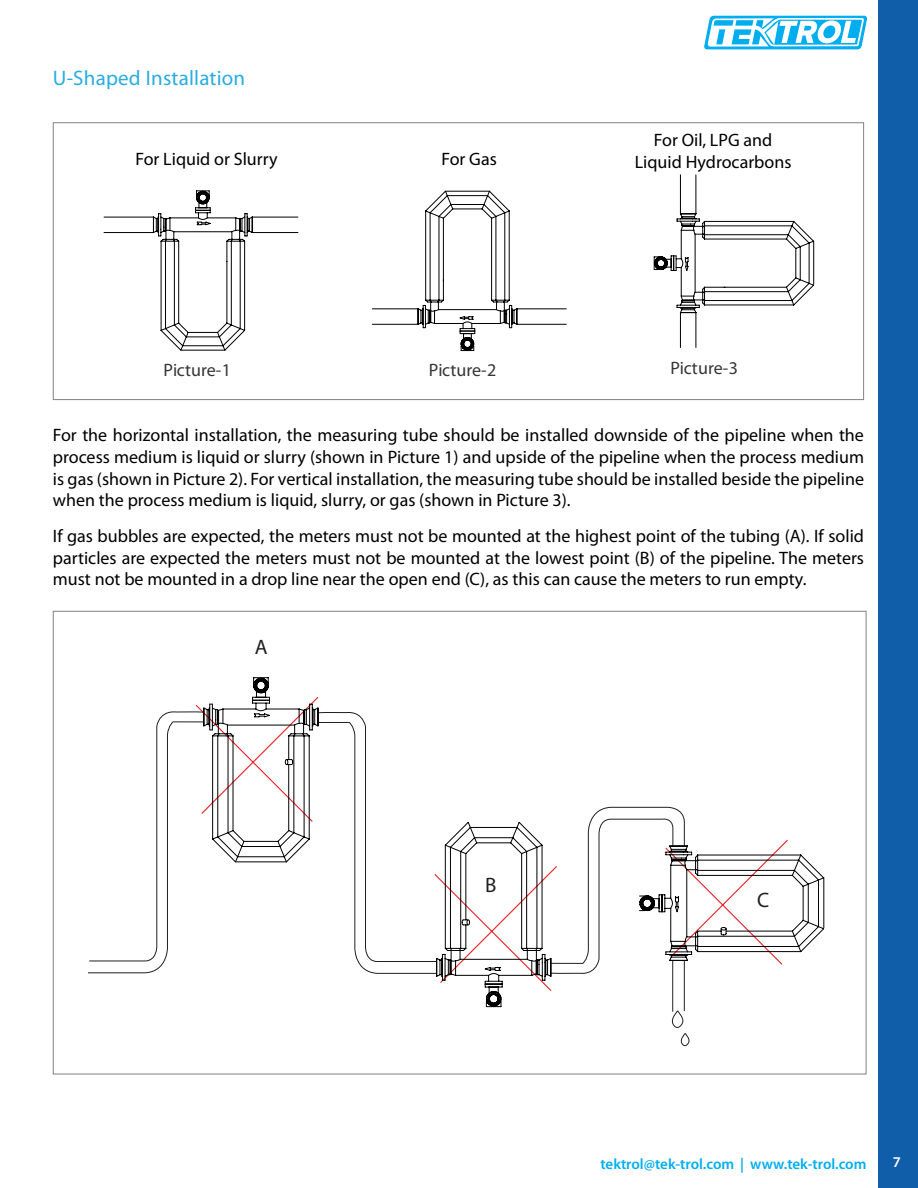
<style>
.page{position:relative;width:918px;height:1188px;background:#fff}
.page>*{position:absolute;margin:0;border:0;box-sizing:border-box;transform-origin:0 0}
.t1{font:21px "Myriad Pro";letter-spacing:.01em;color:#2aace2}
.t2{font:21px "Myriad Pro";color:#221f20}
.t3{font:18px/21.6px "Myriad Pro";color:#000;text-align:justify}
.t4{font:18px "Myriad Pro";color:#373637}
.t5{font:600 15px "Myriad Pro";color:#00aeef}
.t6{font:600 15px "Myriad Pro";color:#fff}
</style>
<div class="page">
<svg style="left:704px;top:16px;width:163px;height:33px"></svg>
<div style="left:879px;top:0;width:39px;height:1188px;background:#105da9"></div>
<svg style="left:88px;top:710px;width:597px;height:266px"></svg>
<svg style="left:209px;top:677px;width:342px;height:329px"></svg>
<svg style="left:209px;top:678px;width:104px;height:3px"></svg>
<svg style="left:203px;top:681px;width:585px;height:274px"></svg>
<svg style="left:639px;top:846px;width:185px;height:115px"></svg>
<svg style="left:104px;top:213px;width:77px;height:138px"></svg>
<svg style="left:181px;top:191px;width:473px;height:160px"></svg>
<svg style="left:654px;top:174px;width:160px;height:174px"></svg>
<p class="t1" style="left:53px;top:65px;width:194px">U-Shaped Installation</p>
<p class="t3" style="left:136px;top:148px;width:144px">For Liquid or Slurry</p>
<p class="t3" style="left:442px;top:148px;width:57px">For Gas</p>
<p class="t3" style="left:635px;top:129px;width:158px;text-align:center">For Oil, LPG and<br>Liquid Hydrocarbons</p>
<p class="t4" style="left:163px;top:359px;width:69px">Picture-1</p>
<p class="t4" style="left:429px;top:359px;width:69px">Picture-2</p>
<p class="t4" style="left:670px;top:357px;width:69px">Picture-3</p>
<p class="t3" style="left:53px;top:424px;width:813px">For the horizontal installation, the measuring tube should be installed downside of the pipeline when the process medium is liquid or slurry (shown in Picture 1) and upside of the pipeline when the process medium is gas (shown in Picture 2). For vertical installation, the measuring tube should be installed beside the pipeline when the process medium is liquid, slurry, or gas (shown in Picture 3).</p>
<p class="t3" style="left:53px;top:525px;width:813px">If gas bubbles are expected, the meters must not be mounted at the highest point of the tubing (A). If solid particles are expected the meters must not be mounted at the lowest point (B) of the pipeline. The meters must not be mounted in a drop line near the open end (C), as this can cause the meters to run empty.</p>
<p class="t2" style="left:255px;top:634px;width:14px">A</p>
<p class="t2" style="left:485px;top:872px;width:13px">B</p>
<p class="t2" style="left:757px;top:887px;width:14px">C</p>
<p class="t5" style="left:600px;top:1154px;width:268px">tektrol@tek-trol.com | www.tek-trol.com</p>
<p class="t6" style="left:893px;top:1153px;width:10px">7</p>
</div>
